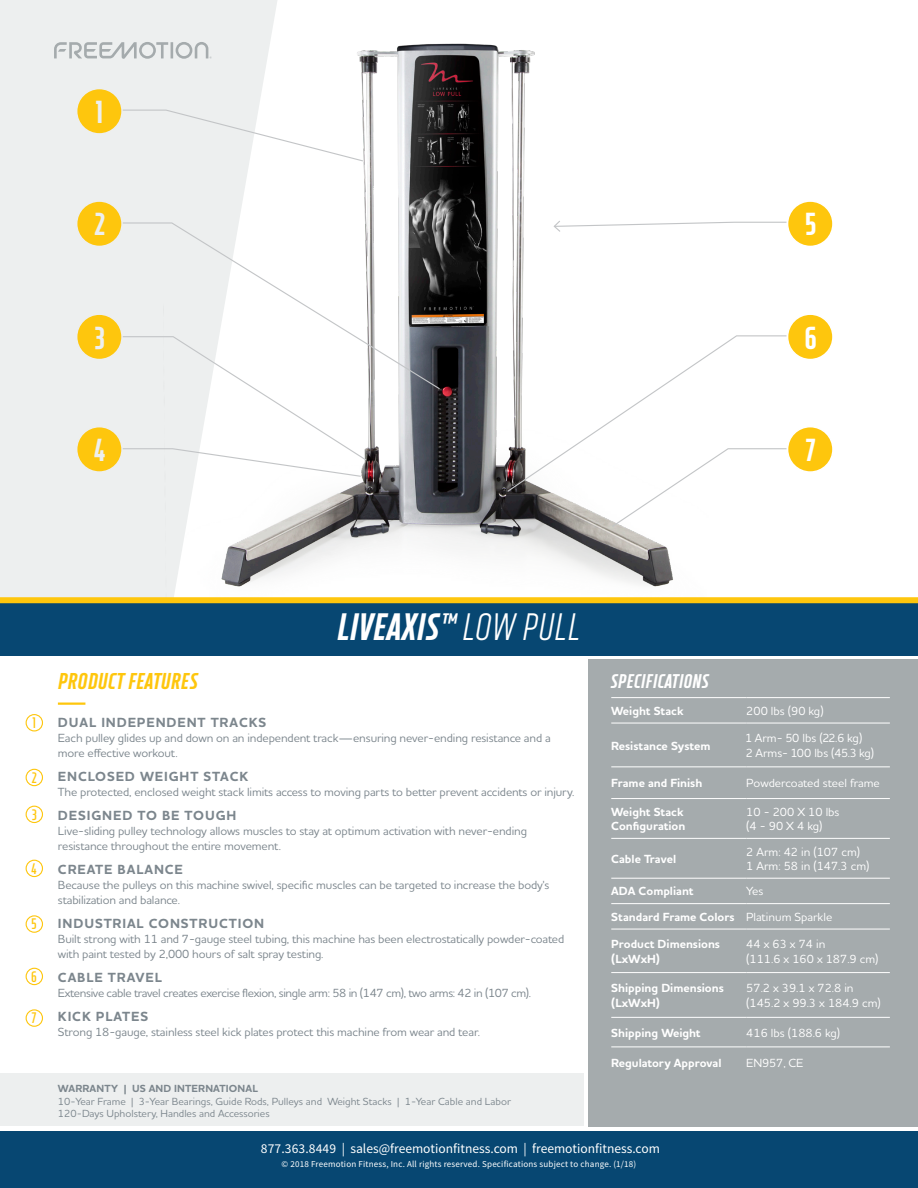
<style>
.page{position:relative;width:918px;height:1188px;background:#fff}
.page>*{position:absolute;margin:0;border:0;box-sizing:border-box;transform-origin:0 0}
.t1{font:italic 900 condensed 37.5px "XXII Neue Norm";letter-spacing:.015em;color:#fff}
.t2{font:900 condensed 31.35px "XXII Neue Norm";color:#edefef}
.t3{font:900 condensed 31.35px "XXII Neue Norm";color:#fff}
.t4{font:italic 900 condensed 22.5px "XXII Neue Norm";letter-spacing:.025em;color:#fec60d}
.t5{font:italic 900 condensed 19.5px "XXII Neue Norm";letter-spacing:.025em;color:#fff}
.t6{font:700 condensed 15px "XXII Neue Norm";color:#fec60d}
.t7{font:700 13.5px "Houschka Alt Pro";letter-spacing:.065em;color:#7c868d}
.t8{font:13.5px "Source Sans Pro";color:#fff}
.t9{font:500 12px/15px "Houschka Alt Pro";letter-spacing:-.01em;color:#7c868d}
.t10{font:500 12px "Houschka Alt Pro";color:#fff}
.t11{font:700 12px/14.4px "Houschka Alt Pro";color:#fff}
.t12{font:500 12px "Houschka Alt Pro";letter-spacing:-.03em;color:#7c868d}
.t13{font:500 10.5px "Houschka Alt Pro";color:#7c868d}
.t14{font:700 10.5px "Houschka Alt Pro";letter-spacing:.015em;color:#7c868d}
.t15{font:9px "Source Sans Pro";letter-spacing:.02em;color:#fff}
.s1{font-weight:400}
</style>
<div class="page">
<div style="left:0;top:0;width:277px;height:597px;background:#edefef"></div>
<div style="left:0;top:599px;width:918px;height:57px;background:#074772"></div>
<div style="left:0;top:1131px;width:918px;height:57px;background:#074772"></div>
<div style="left:588px;top:659px;width:330px;height:468px;background:#a5abad"></div>
<hr style="left:58px;top:703px;width:27px;height:2px;background:#fec60d">
<img style="left:164px;top:21px;width:509px;height:576px">
<svg style="left:119px;top:109px;width:245px;height:53px"></svg>
<svg style="left:119px;top:390px;width:249px;height:88px"></svg>
<svg style="left:119px;top:222px;width:322px;height:168px"></svg>
<svg style="left:611px;top:493px;width:62px;height:35px"></svg>
<svg style="left:506px;top:335px;width:281px;height:158px"></svg>
<svg style="left:553px;top:219px;width:234px;height:14px"></svg>
<div style="left:77px;top:89px;width:45px;height:45px;background:#fec60d;border-radius:50%"></div>
<div style="left:76px;top:88px;width:47px;height:47px;border:2px solid #edefef;border-radius:50%"></div>
<div style="left:77px;top:201px;width:45px;height:45px;background:#fec60d;border-radius:50%"></div>
<div style="left:76px;top:200px;width:47px;height:47px;border:2px solid #edefef;border-radius:50%"></div>
<div style="left:788px;top:201px;width:45px;height:45px;background:#fec60d;border-radius:50%"></div>
<div style="left:787px;top:200px;width:47px;height:47px;border:2px solid #fff;border-radius:50%"></div>
<div style="left:77px;top:314px;width:45px;height:46px;background:#fec60d;border-radius:50%"></div>
<div style="left:76px;top:313px;width:47px;height:47px;border:2px solid #edefef;border-radius:50%"></div>
<div style="left:788px;top:314px;width:45px;height:46px;background:#fec60d;border-radius:50%"></div>
<div style="left:787px;top:313px;width:47px;height:47px;border:2px solid #fff;border-radius:50%"></div>
<div style="left:77px;top:427px;width:45px;height:45px;background:#fec60d;border-radius:50%"></div>
<div style="left:76px;top:426px;width:47px;height:47px;border:2px solid #edefef;border-radius:50%"></div>
<div style="left:788px;top:427px;width:45px;height:45px;background:#fec60d;border-radius:50%"></div>
<div style="left:787px;top:426px;width:47px;height:47px;border:2px solid #fff;border-radius:50%"></div>
<svg style="left:54px;top:42px;width:158px;height:17px;background:#d1d5d5"></svg>
<div style="left:26px;top:806px;width:17px;height:17px;border:1px solid #fec60d;border-radius:50%"></div>
<div style="left:26px;top:860px;width:17px;height:17px;border:1px solid #fec60d;border-radius:50%"></div>
<div style="left:26px;top:915px;width:17px;height:18px;border:1px solid #fec60d;border-radius:50%"></div>
<div style="left:26px;top:968px;width:17px;height:17px;border:1px solid #fec60d;border-radius:50%"></div>
<div style="left:26px;top:1009px;width:17px;height:18px;border:1px solid #fec60d;border-radius:50%"></div>
<div style="left:26px;top:769px;width:17px;height:17px;border:1px solid #fec60d;border-radius:50%"></div>
<div style="left:26px;top:714px;width:17px;height:17px;border:1px solid #fec60d;border-radius:50%"></div>
<div style="left:0;top:1074px;width:583px;height:52px;background:#edefef"></div>
<div style="left:0;top:597px;width:918px;height:6px;background:#fec60d"></div>
<hr style="left:611px;top:1017px;width:135px;height:1px;background:#fff">
<hr style="left:746px;top:1017px;width:144px;height:1px;background:#fff">
<hr style="left:611px;top:1047px;width:135px;height:1px;background:#fff">
<hr style="left:746px;top:1047px;width:144px;height:1px;background:#fff">
<hr style="left:611px;top:697px;width:135px;height:1px;background:#fff">
<hr style="left:746px;top:697px;width:144px;height:1px;background:#fff">
<hr style="left:611px;top:723px;width:135px;height:1px;background:#fff">
<hr style="left:746px;top:723px;width:144px;height:1px;background:#fff">
<hr style="left:611px;top:766px;width:135px;height:1px;background:#fff">
<hr style="left:746px;top:766px;width:144px;height:1px;background:#fff">
<hr style="left:611px;top:798px;width:135px;height:1px;background:#fff">
<hr style="left:746px;top:798px;width:144px;height:1px;background:#fff">
<hr style="left:611px;top:838px;width:135px;height:1px;background:#fff">
<hr style="left:746px;top:838px;width:144px;height:1px;background:#fff">
<hr style="left:611px;top:878px;width:135px;height:1px;background:#fff">
<hr style="left:746px;top:878px;width:144px;height:1px;background:#fff">
<hr style="left:611px;top:903px;width:135px;height:1px;background:#fff">
<hr style="left:746px;top:903px;width:144px;height:1px;background:#fff">
<hr style="left:611px;top:929px;width:135px;height:1px;background:#fff">
<hr style="left:746px;top:929px;width:144px;height:1px;background:#fff">
<hr style="left:611px;top:972px;width:135px;height:1px;background:#fff">
<hr style="left:746px;top:972px;width:144px;height:1px;background:#fff">
<p class="t2" style="left:94px;top:93px;width:14px">1</p>
<p class="t2" style="left:94px;top:206px;width:14px">2</p>
<p class="t3" style="left:805px;top:206px;width:14px">5</p>
<p class="t2" style="left:94px;top:319px;width:14px">3</p>
<p class="t3" style="left:805px;top:319px;width:14px">6</p>
<p class="t2" style="left:94px;top:431px;width:14px">4</p>
<p class="t3" style="left:805px;top:431px;width:14px">7</p>
<p class="t6" style="left:32px;top:714px;width:7px">1</p>
<p class="t6" style="left:32px;top:769px;width:7px">2</p>
<p class="t6" style="left:31px;top:805px;width:7px">3</p>
<p class="t6" style="left:31px;top:859px;width:7px">4</p>
<p class="t6" style="left:31px;top:915px;width:7px">5</p>
<p class="t6" style="left:31px;top:968px;width:7px">6</p>
<p class="t6" style="left:31px;top:1009px;width:7px">7</p>
<p class="t4" style="left:58px;top:668px;width:141px">PRODUCT FEATURES</p>
<p class="t1" style="left:337px;top:605px;width:245px">LIVEAXIS™ <span class="s1">LOW PULL</span></p>
<p class="t7" style="left:58px;top:714px;width:210px">DUAL INDEPENDENT TRACKS</p>
<p class="t9" style="left:58px;top:730px;width:494px">Each pulley glides up and down on an independent track—ensuring never-ending resistance and a more effective workout.</p>
<p class="t7" style="left:58px;top:768px;width:192px">ENCLOSED WEIGHT STACK</p>
<p class="t9" style="left:58px;top:784px;width:518px">The protected, enclosed weight stack limits access to moving parts to better prevent accidents or injury.</p>
<p class="t7" style="left:58px;top:807px;width:180px">DESIGNED TO BE TOUGH</p>
<p class="t9" style="left:58px;top:823px;width:471px">Live-sliding pulley technology allows muscles to stay at optimum activation with never-ending resistance throughout the entire movement.</p>
<p class="t7" style="left:58px;top:861px;width:126px">CREATE BALANCE</p>
<p class="t9" style="left:58px;top:877px;width:493px">Because the pulleys on this machine swivel, specific muscles can be targeted to increase the body's stabilization and balance.</p>
<p class="t7" style="left:58px;top:915px;width:208px">INDUSTRIAL CONSTRUCTION</p>
<p class="t9" style="left:58px;top:931px;width:508px">Built strong with 11 and 7-gauge steel tubing, this machine has been electrostatically powder-coated with paint tested by 2,000 hours of salt spray testing.</p>
<p class="t7" style="left:58px;top:969px;width:106px">CABLE TRAVEL</p>
<p class="t12" style="left:58px;top:986px;width:475px">Extensive cable travel creates exercise flexion, single arm: 58 in (147 cm), two arms: 42 in (107 cm).</p>
<p class="t7" style="left:58px;top:1008px;width:92px">KICK PLATES</p>
<p class="t9" style="left:58px;top:1024px;width:424px">Strong 18-gauge, stainless steel kick plates protect this machine from wear and tear.</p>
<p class="t14" style="left:58px;top:1082px;width:202px">WARRANTY | US AND INTERNATIONAL</p>
<p class="t13" style="left:58px;top:1094px;width:455px">10-Year Frame | 3-Year Bearings, Guide Rods, Pulleys and Weight Stacks | 1-Year Cable and Labor</p>
<p class="t13" style="left:58px;top:1107px;width:213px">120-Days Upholstery, Handles and Accessories</p>
<p class="t5" style="left:611px;top:670px;width:99px">SPECIFICATIONS</p>
<p class="t11" style="left:611px;top:704px;width:74px">Weight Stack</p>
<p class="t10" style="left:746px;top:703px;width:79px">200 lbs (90 kg)</p>
<p class="t11" style="left:611px;top:738px;width:101px">Resistance System</p>
<p class="t10" style="left:746px;top:731px;width:118px">1 Arm- 50 lbs (22.6 kg)</p>
<p class="t10" style="left:746px;top:745px;width:129px">2 Arms- 100 lbs (45.3 kg)</p>
<p class="t11" style="left:611px;top:776px;width:93px">Frame and Finish</p>
<p class="t10" style="left:746px;top:776px;width:135px">Powdercoated steel frame</p>
<p class="t11" style="left:611px;top:805px;width:76px">Weight Stack<br>Configuration</p>
<p class="t10" style="left:746px;top:804px;width:95px">10 - 200 X 10 lbs</p>
<p class="t10" style="left:746px;top:818px;width:78px">(4 - 90 X 4 kg)</p>
<p class="t11" style="left:611px;top:852px;width:66px">Cable Travel</p>
<p class="t10" style="left:746px;top:844px;width:115px">2 Arm: 42 in (107 cm)</p>
<p class="t10" style="left:746px;top:858px;width:125px">1 Arm: 58 in (147.3 cm)</p>
<p class="t11" style="left:611px;top:884px;width:84px">ADA Compliant</p>
<p class="t10" style="left:746px;top:884px;width:18px">Yes</p>
<p class="t11" style="left:611px;top:910px;width:125px">Standard Frame Colors</p>
<p class="t10" style="left:746px;top:909px;width:88px">Platinum Sparkle</p>
<p class="t11" style="left:611px;top:937px;width:110px">Product Dimensions</p>
<p class="t11" style="left:611px;top:952px;width:50px">(LxWxH)</p>
<p class="t10" style="left:746px;top:936px;width:81px">44 x 63 x 74 in</p>
<p class="t10" style="left:746px;top:951px;width:134px">(111.6 x 160 x 187.9 cm)</p>
<p class="t11" style="left:611px;top:981px;width:114px">Shipping Dimensions</p>
<p class="t11" style="left:611px;top:996px;width:50px">(LxWxH)</p>
<p class="t10" style="left:746px;top:981px;width:109px">57.2 x 39.1 x 72.8 in</p>
<p class="t10" style="left:746px;top:995px;width:136px">(145.2 x 99.3 x 184.9 cm)</p>
<p class="t11" style="left:611px;top:1026px;width:91px">Shipping Weight</p>
<p class="t10" style="left:746px;top:1025px;width:95px">416 lbs (188.6 kg)</p>
<p class="t11" style="left:611px;top:1056px;width:112px">Regulatory Approval</p>
<p class="t10" style="left:746px;top:1055px;width:59px">EN957, CE</p>
<p class="t8" style="left:261px;top:1140px;width:401px">877.363.8449 | sales@freemotionfitness.com | freemotionfitness.com</p>
<p class="t15" style="left:282px;top:1158px;width:356px">© 2018 Freemotion Fitness, Inc. All rights reserved. Specifications subject to change. (1/18)</p>
</div>
